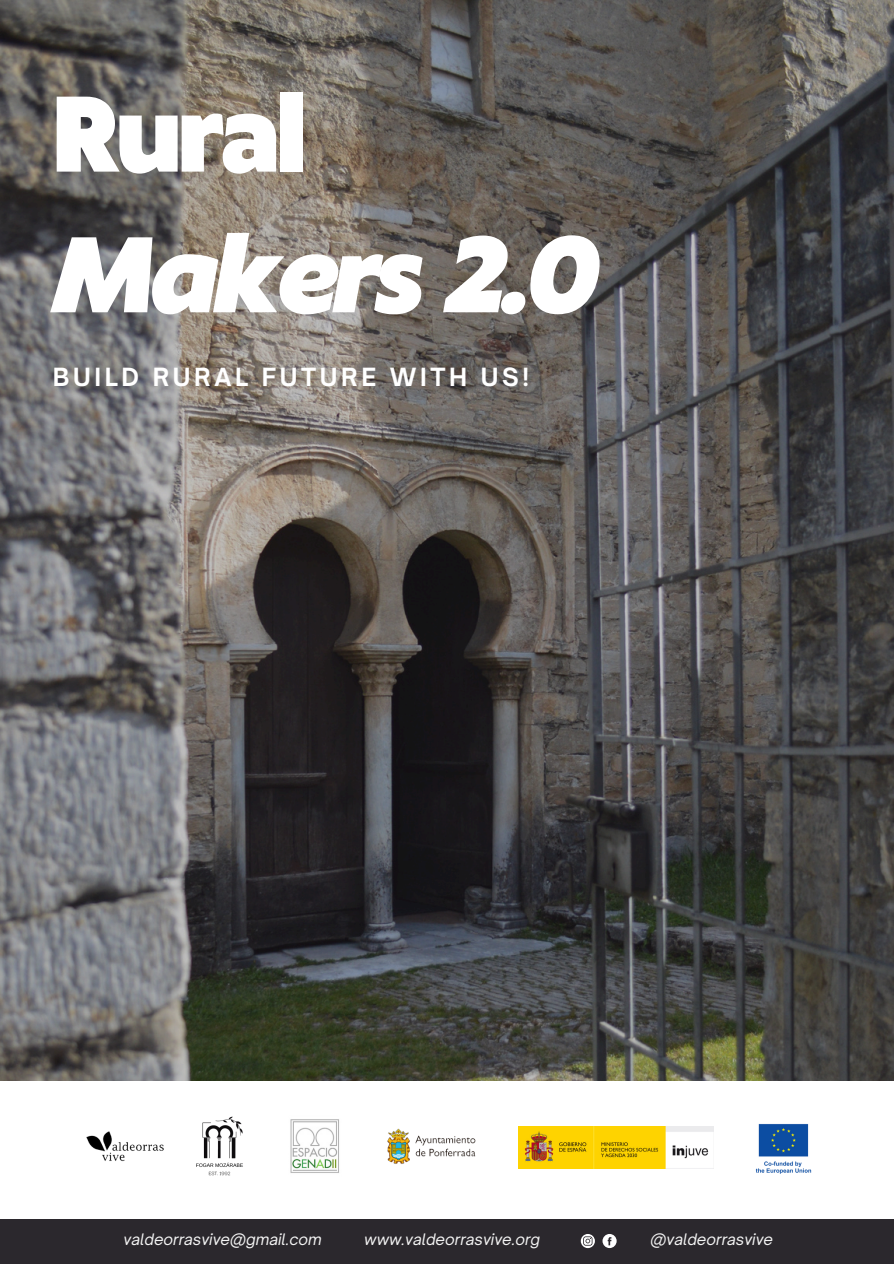
<style>
.page{position:relative;width:894px;height:1264px;background:#fff}
.page>*{position:absolute;margin:0;border:0;box-sizing:border-box;transform-origin:0 0}
.t1{font:italic 900 100.5px/140.7px "Klein Text";letter-spacing:-.03em;color:#fff}
.t2{font:700 24px "Open Sauce One";letter-spacing:.15em;color:#fff}
.t3{font:italic 15.15px "Open Sauce One";color:#f4f4f4}
.s1{font-style:normal}
</style>
<div class="page">
<img style="left:0;top:0;width:893px;height:1081px">
<div style="left:0;top:1219px;width:893px;height:44px;background:#2b282d"></div>
<img style="left:86px;top:1131px;width:78px;height:31px">
<img style="left:755px;top:1124px;width:57px;height:49px">
<img style="left:387px;top:1128px;width:89px;height:36px">
<img style="left:519px;top:1126px;width:194px;height:42px">
<svg style="left:580px;top:1234px;width:14px;height:13px"></svg>
<svg style="left:602px;top:1234px;width:14px;height:13px"></svg>
<img style="left:290px;top:1119px;width:49px;height:54px">
<img style="left:196px;top:1116px;width:47px;height:60px">
<p class="t1" style="left:53px;top:72px;width:547px"><span class="s1">Rural<br></span>Makers 2.0</p>
<h1 class="t2" style="left:53px;top:362px;width:477px">BUILD RURAL FUTURE WITH US!</h1>
<p class="t3" style="left:123px;top:1229px;width:200px">valdeorrasvive@gmail.com</p>
<p class="t3" style="left:364px;top:1229px;width:177px">www.valdeorrasvive.org</p>
<p class="t3" style="left:650px;top:1229px;width:124px">@valdeorrasvive</p>
</div>
